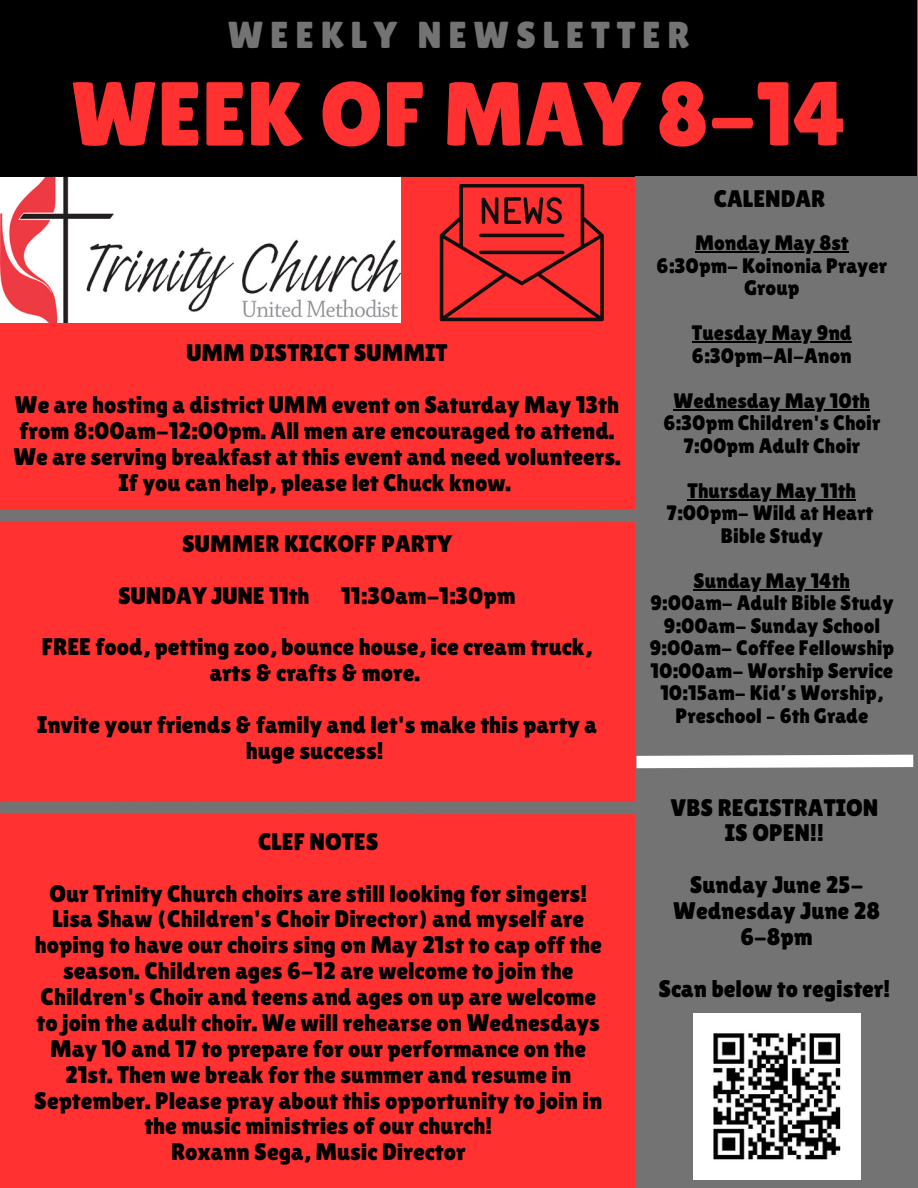
<style>
.page{position:relative;width:918px;height:1188px;background:#ff3131}
.page>*{position:absolute;margin:0;border:0;box-sizing:border-box;transform-origin:0 0}
.t1{font:90.6px "Lilita One";color:#ff3131}
.t2{font:37.5px "Lilita One";letter-spacing:.18em;color:#737373}
.t3{font:24px/25.8px "Lilita One";color:#000;text-align:center}
.t4{font:21px/22.5px "Lilita One";color:#000;text-align:center}
</style>
<div class="page">
<img style="left:0;top:176px;width:401px;height:146px">
<div style="left:0;top:0;width:917px;height:176px;background:#000"></div>
<div style="left:635px;top:176px;width:283px;height:1011px;background:#737373"></div>
<svg style="left:636px;top:754px;width:278px;height:15px;background:#e5e5e5"></svg>
<svg style="left:0;top:801px;width:635px;height:14px;background:#836b6b"></svg>
<svg style="left:440px;top:184px;width:164px;height:137px"></svg>
<hr style="left:695px;top:252px;width:154px;height:1px;background:#000">
<hr style="left:692px;top:342px;width:160px;height:1px;background:#000">
<hr style="left:674px;top:409px;width:196px;height:1px;background:#000">
<hr style="left:688px;top:499px;width:168px;height:1px;background:#000">
<hr style="left:694px;top:589px;width:156px;height:1px;background:#000">
<svg style="left:0;top:509px;width:635px;height:14px;background:#836b6b"></svg>
<img style="left:694px;top:1013px;width:166px;height:167px">
<p class="t2" style="left:228px;top:14px;width:463px">WEEKLY NEWSLETTER</p>
<p class="t1" style="left:71px;top:62px;width:778px">WEEK OF MAY 8-14</p>
<p class="t3" style="left:186px;top:340px;width:263px">UMM DISTRICT SUMMIT</p>
<p class="t3" style="left:13px;top:392px;width:609px">We are hosting a district UMM event on Saturday May 13th from 8:00am-12:00pm. All men are encouraged to attend.<br>We are serving breakfast at this event and need volunteers.<br>If you can help, please let Chuck know.</p>
<p class="t3" style="left:182px;top:530px;width:271px">SUMMER KICKOFF PARTY</p>
<p class="t3" style="left:118px;top:582px;width:193px">SUNDAY JUNE 11th</p>
<p class="t3" style="left:341px;top:582px;width:176px">11:30am-1:30pm</p>
<p class="t3" style="left:42px;top:634px;width:552px">FREE food, petting zoo, bounce house, ice cream truck, arts &amp; crafts &amp; more.</p>
<p class="t3" style="left:37px;top:712px;width:561px">Invite your friends &amp; family and let's make this party a huge success!</p>
<p class="t3" style="left:258px;top:828px;width:122px">CLEF NOTES</p>
<p class="t3" style="left:34px;top:880px;width:570px">Our Trinity Church choirs are still looking for singers!<br>Lisa Shaw (Children's Choir Director) and myself are hoping to have our choirs sing on May 21st to cap off the season. Children ages 6-12 are welcome to join the Children's Choir and teens and ages on up are welcome to join the adult choir. We will rehearse on Wednesdays May 10 and 17 to prepare for our performance on the 21st. Then we break for the summer and resume in September. Please pray about this opportunity to join in the music ministries of our church!</p>
<p class="t3" style="left:171px;top:1139px;width:296px">Roxann Sega, Music Director</p>
<p class="t3" style="left:714px;top:185px;width:113px">CALENDAR</p>
<p class="t4" style="left:695px;top:232px;width:155px">Monday May 8st</p>
<p class="t4" style="left:657px;top:254px;width:232px">6:30pm- Koinonia Prayer<br>Group</p>
<p class="t4" style="left:692px;top:322px;width:161px">Tuesday May 9nd</p>
<p class="t4" style="left:692px;top:344px;width:161px">6:30pm-Al-Anon</p>
<p class="t4" style="left:674px;top:389px;width:198px">Wednesday May 10th</p>
<p class="t4" style="left:663px;top:412px;width:218px">6:30pm Children's Choir</p>
<p class="t4" style="left:683px;top:434px;width:178px">7:00pm Adult Choir</p>
<p class="t4" style="left:688px;top:479px;width:170px">Thursday May 11th</p>
<p class="t4" style="left:667px;top:502px;width:208px">7:00pm- Wild at Heart</p>
<p class="t4" style="left:721px;top:524px;width:104px">Bible Study</p>
<p class="t4" style="left:694px;top:569px;width:158px">Sunday May 14th</p>
<p class="t4" style="left:650px;top:592px;width:245px">9:00am- Adult Bible Study</p>
<p class="t4" style="left:663px;top:614px;width:218px">9:00am- Sunday School</p>
<p class="t4" style="left:649px;top:637px;width:246px">9:00am- Coffee Fellowship</p>
<p class="t4" style="left:650px;top:659px;width:244px">10:00am- Worship Service</p>
<p class="t4" style="left:660px;top:682px;width:225px">10:15am- Kid’s Worship,<br>Preschool – 6th Grade</p>
<p class="t3" style="left:670px;top:794px;width:209px">VBS REGISTRATION</p>
<p class="t3" style="left:725px;top:820px;width:101px">IS OPEN!!</p>
<p class="t3" style="left:673px;top:872px;width:208px">Sunday June 25-<br>Wednesday June 28</p>
<p class="t3" style="left:740px;top:924px;width:74px">6-8pm</p>
<p class="t3" style="left:658px;top:975px;width:234px">Scan below to register!</p>
</div>
